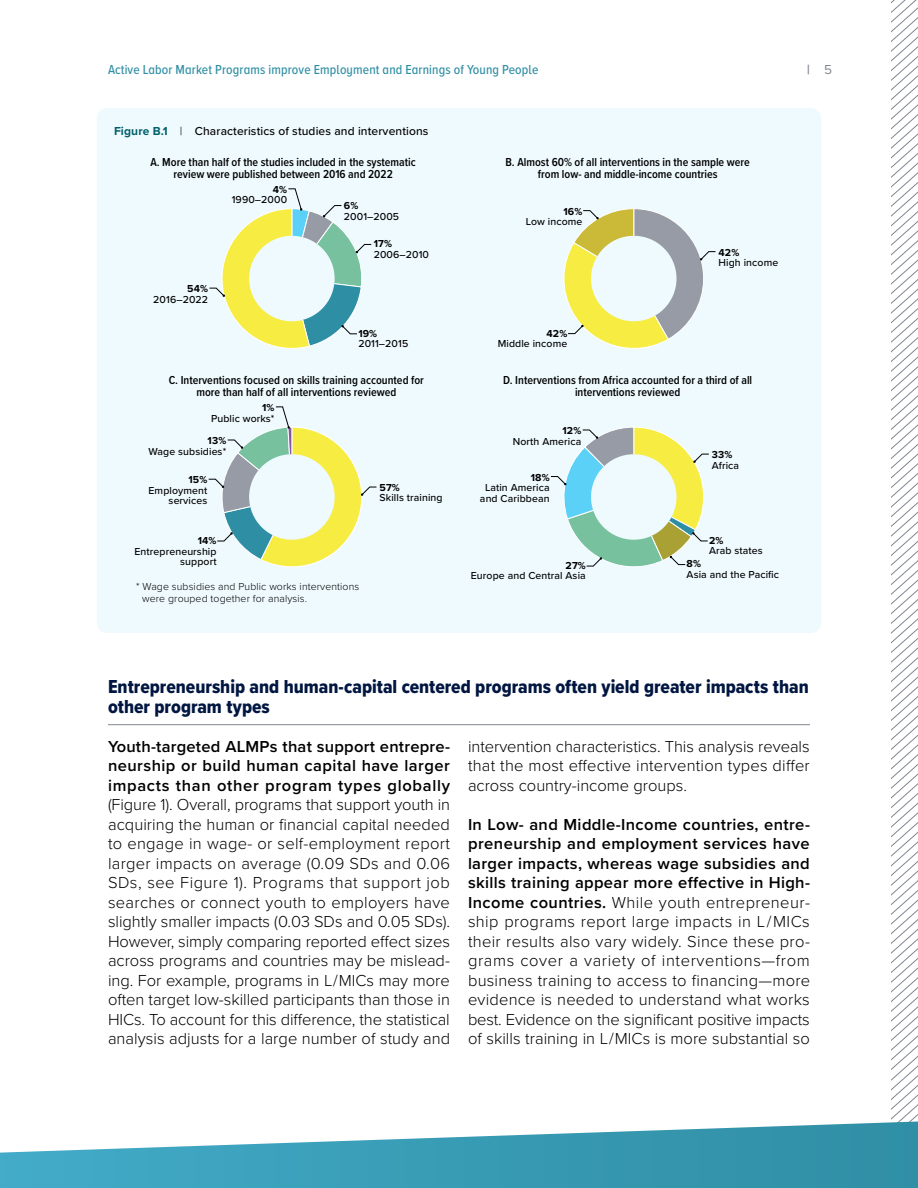
<style>
.page{position:relative;width:918px;height:1188px;background:#fff}
.page>*{position:absolute;margin:0;border:0;box-sizing:border-box;transform-origin:0 0}
.Section_heading{font:19.5px/19.5px "Proxima Nova Cond Extrabld";color:#001641}
._2COL_BOLD_RUN-IN_PARA{font:300 16.5px/19.5px "Proxima Nova";color:#000;text-align:justify}
.t1{font:500 13.5px "Proxima Nova Cond";letter-spacing:.01em;color:#308fa5}
.t2{font:700 13.5px "Proxima Nova Cond";color:#828690}
.t3{font:600 12px/12px "Proxima Nova Cond";color:#000;text-align:center}
.Figure_title{font:500 12px "Proxima Nova";letter-spacing:.01em;color:#000}
.t4{font:500 10.5px/10.5px "Proxima Nova";letter-spacing:.01em;color:#000;text-align:right}
.t5{font:300 10.5px/12px "Proxima Nova";letter-spacing:.01em;color:#000}
.s1{font-weight:700;color:#006069}
.s2{font-weight:900;color:#828690}
.s3{font-weight:700}
.s4{font-family:"Proxima Nova";font-weight:400}
.s5{font-weight:600}
</style>
<div class="page">
<div style="left:97px;top:108px;width:724px;height:525px;background:#effafe;border-radius:10px"></div>
<svg style="left:891px;top:0;width:27px;height:1121px"></svg>
<hr style="left:108px;top:724px;width:702px;height:1px;background:#828690">
<svg style="left:0;top:1121px;width:918px;height:67px"></svg>
<svg style="left:564px;top:208px;width:152px;height:141px"></svg>
<svg style="left:550px;top:427px;width:159px;height:140px"></svg>
<svg style="left:208px;top:406px;width:169px;height:161px"></svg>
<svg style="left:209px;top:188px;width:163px;height:161px"></svg>
<p class="t1" style="left:108px;top:59px;width:432px">Active Labor Market Programs improve Employment and Earnings of Young People</p>
<p class="Figure_title" style="left:114px;top:122px;width:316px"><span class="s1">Figure B.1</span> <span class="s2">|</span> Characteristics of studies and interventions</p>
<p class="t3" style="left:150px;top:155px;width:267px">A. More than half of the studies included in the systematic review were published between 2016 and 2022</p>
<p class="t4" style="left:232px;top:184px;width:57px"><span class="s3">4%<br></span>1990–2000</p>
<p class="t4" style="left:153px;top:283px;width:56px"><span class="s3">54%<br></span>2016–2022</p>
<p class="t4" style="left:344px;top:200px;width:57px;text-align:left"><span class="s3">6%<br></span>2001–2005</p>
<p class="t4" style="left:374px;top:238px;width:57px;text-align:left"><span class="s3">17%<br></span>2006–2010</p>
<p class="t4" style="left:358px;top:328px;width:51px;text-align:left"><span class="s3">19%<br></span>2011–2015</p>
<p class="t3" style="left:169px;top:374px;width:257px">C. Interventions focused on skills training accounted for more than half of all interventions reviewed</p>
<p class="t4" style="left:211px;top:402px;width:65px"><span class="s3">1%<br></span>Public works*</p>
<p class="t3" style="left:505px;top:155px;width:246px">B. Almost 60% of all interventions in the sample were from low- and middle-income countries</p>
<p class="t4" style="left:526px;top:206px;width:58px"><span class="s3">16%<br></span>Low income</p>
<p class="t4" style="left:498px;top:328px;width:71px"><span class="s3">42%<br></span>Middle income</p>
<p class="t4" style="left:719px;top:246px;width:61px;text-align:left"><span class="s3">42%<br></span>High income</p>
<p class="t3" style="left:503px;top:374px;width:251px">D. Interventions from Africa accounted for a third of all interventions reviewed</p>
<p class="t4" style="left:513px;top:425px;width:70px"><span class="s3">12%<br></span>North America</p>
<p class="t4" style="left:149px;top:435px;width:79px"><span class="s3">13%<br></span>Wage subsidies*</p>
<p class="t4" style="left:149px;top:474px;width:60px"><span class="s3">15%<br></span>Employment services</p>
<p class="t4" style="left:480px;top:472px;width:71px"><span class="s3">18%<br></span>Latin America and Caribbean</p>
<p class="t4" style="left:380px;top:482px;width:65px;text-align:left"><span class="s3">57%<br></span>Skills training</p>
<p class="t4" style="left:135px;top:535px;width:84px"><span class="s3">14%<br></span>Entrepreneurship support</p>
<p class="t5" style="left:142px;top:580px;width:219px;text-indent:-6px">* Wage subsidies and Public works interventions were grouped together for analysis.</p>
<p class="t4" style="left:471px;top:560px;width:116px"><span class="s3">27%<br></span>Europe and Central Asia</p>
<p class="t4" style="left:712px;top:449px;width:29px;text-align:left"><span class="s3">33%<br></span>Africa</p>
<p class="t4" style="left:709px;top:535px;width:55px;text-align:left"><span class="s3">2%<br></span>Arab states</p>
<p class="t4" style="left:687px;top:558px;width:94px;text-align:left"><span class="s3">8%<br></span>Asia and the Pacific</p>
<p class="t2" style="left:807px;top:59px;width:26px">| <span class="s4">5</span></p>
<p class="Section_heading" style="left:108px;top:676px;width:702px">Entrepreneurship and human-capital centered programs often yield greater impacts than other program types</p>
<p class="_2COL_BOLD_RUN-IN_PARA" style="left:108px;top:735px;width:344px"><span class="s5">Youth-targeted ALMPs that support entrepre&shy;neurship or build human capital have larger impacts than other program types globally </span>(Figure 1). Overall, programs that support youth in acquiring the human or financial capital needed to engage in wage- or self-employment report larger impacts on average (0.09 SDs and 0.06<br>SDs, see Figure 1). Programs that support job searches or connect youth to employers have slightly smaller impacts (0.03 SDs and 0.05 SDs).<br>However, simply comparing reported effect sizes across programs and countries may be mislead&shy;ing. For example, programs in L / MICs may more often target low-skilled participants than those in HICs. To account for this difference, the statistical analysis adjusts for a large number of study and</p>
<p class="_2COL_BOLD_RUN-IN_PARA" style="left:468px;top:735px;width:343px">intervention characteristics. This analysis reveals that the most effective intervention types differ across country-income groups.</p>
<p class="_2COL_BOLD_RUN-IN_PARA" style="left:468px;top:813px;width:344px"><span class="s5">In Low- and Middle-Income countries, entre&shy;preneurship and employment services have larger impacts, whereas wage subsidies and skills training appear more effective in High-Income countries.</span> While youth entrepreneur&shy;ship programs report large impacts in L / MICs their results also vary widely. Since these pro&shy;grams cover a variety of interventions—from business training to access to financing—more evidence is needed to understand what works best. Evidence on the significant positive impacts of skills training in L / MICs is more substantial so</p>
</div>
